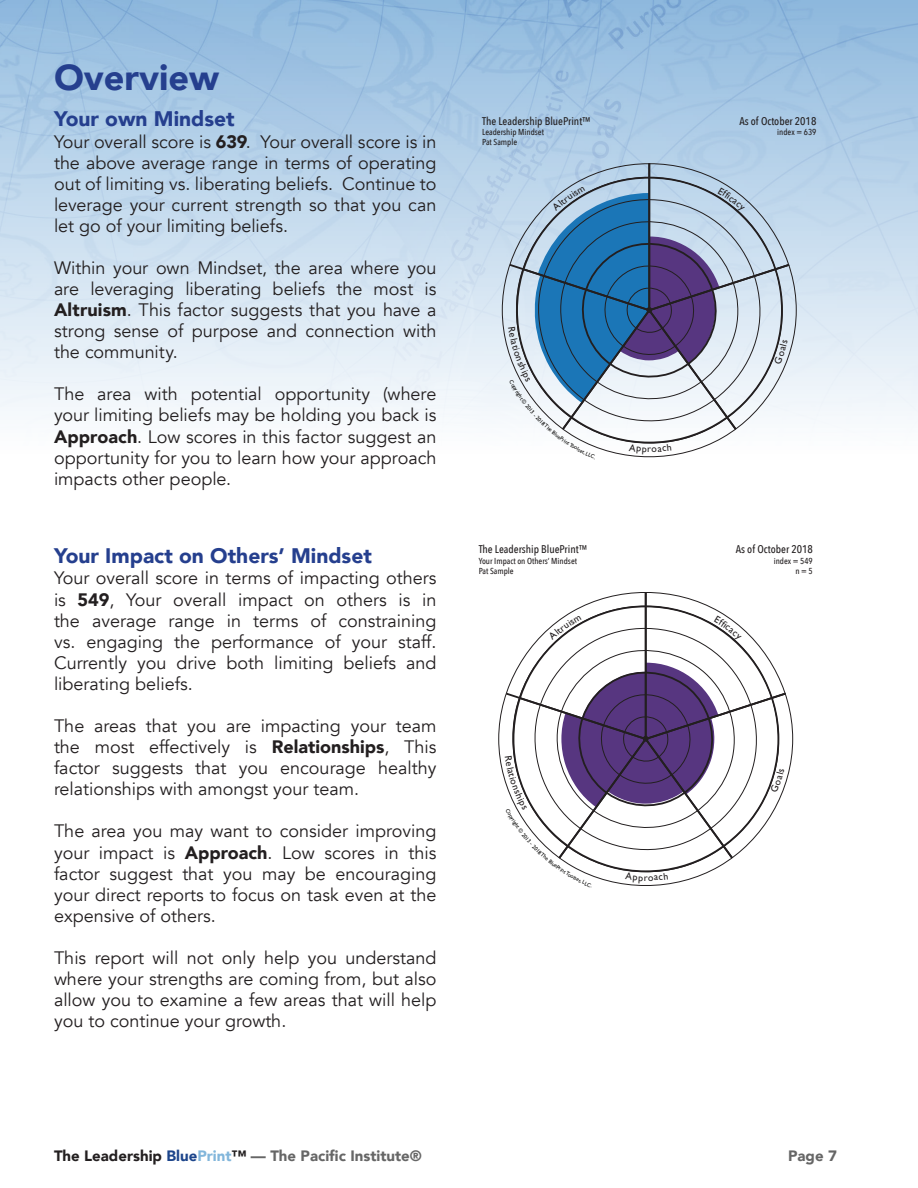
<style>
.page{position:relative;width:918px;height:1188px;background:#fff}
.page>*{position:absolute;margin:0;border:0;box-sizing:border-box;transform-origin:0 0}
.Graphic_Tiny{font:369px "Chartwell Rose";color:#573680}
.Header{font:900 36px "Avenir";color:#253f8e}
.Small_Head{font:900 21px "Avenir";color:#253f8e}
.Regular_Text{font:18px/21.1px "Avenir";color:#231f20;text-align:justify}
.Small_Head-2{font:900 15px "Avenir";color:#666}
.t1{font:500 11.1px "Avenir Next Condensed";color:#231f20}
.t2{font:500 8.7px "Avenir Next Condensed";color:#231f20}
.s1{font-weight:900}
.s2{color:#231f20}
.s3{color:#1b76b7}
.s4{color:#1d458b}
.s5{color:#82b6db}
</style>
<div class="page">
<img style="left:0;top:0;width:918px;height:745px">
<svg style="left:502px;top:156px;width:295px;height:308px"></svg>
<svg style="left:509px;top:169px;width:281px;height:17px;background:#b3cbe1"></svg>
<hr style="left:648px;top:163px;width:2px;height:147px;background:#231f20">
<svg style="left:498px;top:585px;width:295px;height:194px"></svg>
<svg style="left:505px;top:598px;width:281px;height:17px"></svg>
<hr style="left:645px;top:592px;width:2px;height:147px;background:#231f20">
<svg style="left:507px;top:186px;width:284px;height:273px"></svg>
<svg style="left:504px;top:615px;width:284px;height:271px"></svg>
<p class="Header" style="left:54px;top:47px;width:167px">Overview</p>
<p class="Small_Head" style="left:54px;top:101px;width:182px">Your own Mindset</p>
<p class="Regular_Text" style="left:54px;top:131px;width:384px">Your overall score is <span class="s1">639</span>. Your overall score is in the above average range in terms of operating out of limiting vs. liberating beliefs. Continue to leverage your current strength so that you can let go of your limiting beliefs.</p>
<p class="Regular_Text" style="left:54px;top:257px;width:384px">Within your own Mindset, the area where you are leveraging liberating beliefs the most is <span class="s1">Altruism</span>. This factor suggests that you have a strong sense of purpose and connection with the community.</p>
<p class="Regular_Text" style="left:54px;top:384px;width:384px">The area with potential opportunity (where your limiting beliefs may be holding you back is <span class="s1">Approach</span>. Low scores in this factor suggest an opportunity for you to learn how your approach impacts other people.</p>
<p class="Small_Head" style="left:54px;top:538px;width:319px">Your Impact on Others’ Mindset</p>
<p class="Regular_Text" style="left:54px;top:568px;width:384px">Your overall score in terms of impacting others is <span class="s1">549</span>, Your overall impact on others is in the average range in terms of constraining vs. engaging the performance of your staff.<br>Currently you drive both limiting beliefs and liberating beliefs.</p>
<p class="Regular_Text" style="left:54px;top:715px;width:384px">The areas that you are impacting your team the most effectively is <span class="s1">Relationships</span>, This factor suggests that you encourage healthy relationships with amongst your team.</p>
<p class="Regular_Text" style="left:54px;top:821px;width:384px">The area you may want to consider improving your impact is <span class="s1">Approach</span>. Low scores in this factor suggest that you may be encouraging your direct reports to focus on task even at the expensive of others.</p>
<p class="Regular_Text" style="left:54px;top:948px;width:384px">This report will not only help you understand where your strengths are coming from, but also allow you to examine a few areas that will help you to continue your growth.</p>
<p class="t1" style="left:482px;top:114px;width:110px">The Leadership BluePrint™</p>
<p class="t2" style="left:482px;top:127px;width:63px">Leadership Mindset</p>
<p class="t2" style="left:482px;top:137px;width:37px">Pat Sample</p>
<p class="t1" style="left:739px;top:114px;width:78px">As of October 2018</p>
<p class="t2" style="left:777px;top:127px;width:41px">index = 639</p>
<p class="Graphic_Tiny" style="left:500px;top:84px;width:566px"><span class="s2">e+</span>56503<span class="s3">789</span></p>
<p class="t1" style="left:479px;top:543px;width:110px">The Leadership BluePrint™</p>
<p class="t2" style="left:479px;top:555px;width:100px">Your Impact on Others’ Mindset</p>
<p class="t2" style="left:479px;top:566px;width:37px">Pat Sample</p>
<p class="t1" style="left:736px;top:543px;width:78px">As of October 2018</p>
<p class="t2" style="left:774px;top:555px;width:41px">index = 549</p>
<p class="t2" style="left:795px;top:566px;width:19px">n = 5</p>
<p class="Graphic_Tiny" style="left:496px;top:512px;width:535px"><span class="s2">e+</span>58296451</p>
<p class="Small_Head-2" style="left:54px;top:1143px;width:369px"><span class="s2">The Leadership</span> <span class="s4">Blue</span><span class="s5">Print</span><span class="s2">™</span> — The Pacific Institute®</p>
<p class="Small_Head-2" style="left:788px;top:1143px;width:50px">Page 7</p>
</div>
